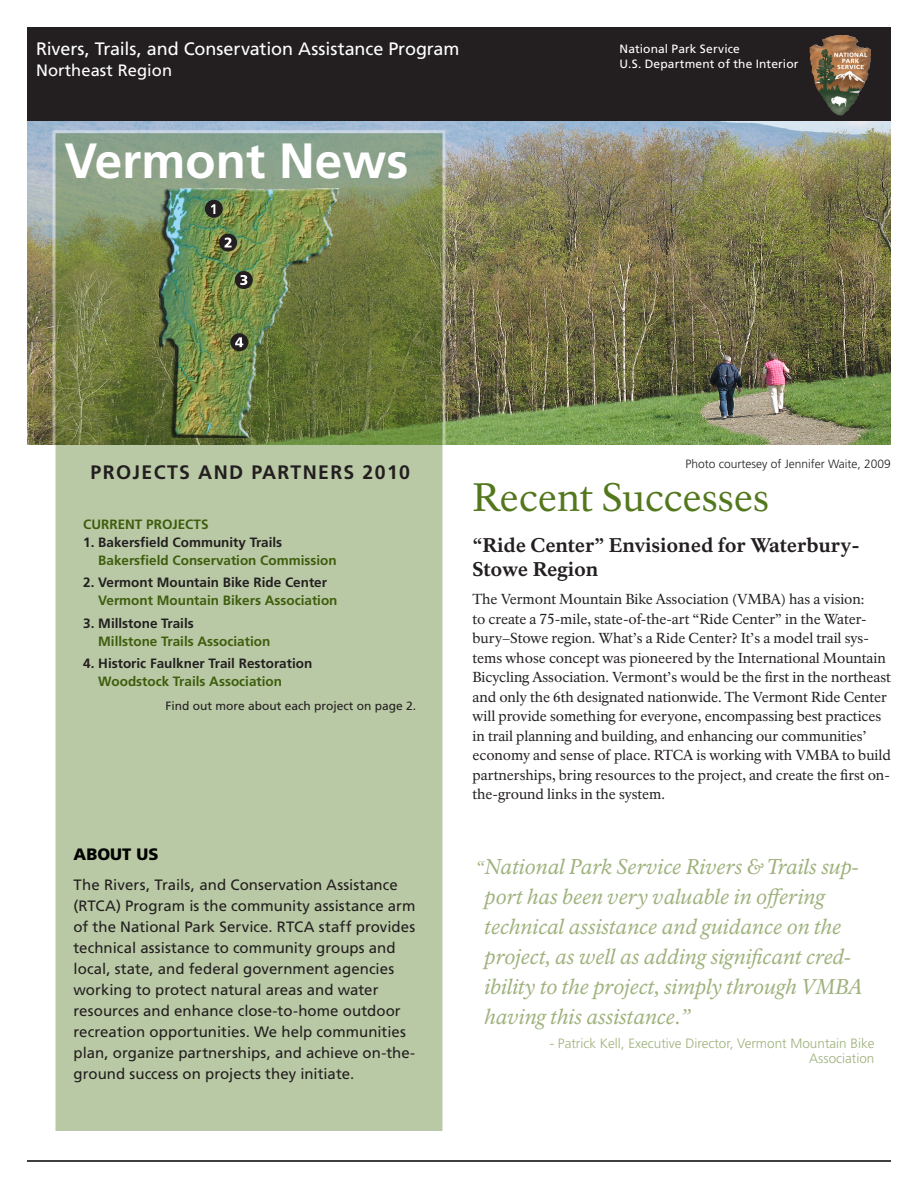
<style>
.page{position:relative;width:918px;height:1188px;background:#fff}
.page>*{position:absolute;margin:0;border:0;box-sizing:border-box;transform-origin:0 0}
.t1{font:700 49.5px "Frutiger LT Std";color:#fff}
._01_RecentSuccess_H1{font:39px "NPS Rawlinson OT";color:#53771d}
._13_Quote{font:italic 21px/30px "NPS Rawlinson OT";color:#9fb17c}
._02_RecentSuccess_H2{font:800 19.5px/23.4px "NPS Rawlinson OT";letter-spacing:-.01em;color:#231f20}
._11_Map_Legend_Headi{font:700 19.5px "Frutiger LT Std";letter-spacing:.07em;color:#231f20}
.t2{font:18px "Frutiger LT Std";letter-spacing:-.005em;color:#fff}
.t3{font:16.5px "Frutiger LT Std";letter-spacing:.005em;color:#fff}
.t4{font:900 16.5px "Frutiger LT Std";color:#000200}
.t5{font:15px/21px "Frutiger LT Std";letter-spacing:.005em;color:#231f20}
._03_RecentSuccess_Te{font:14.25px/19.5px "NPS Rawlinson OT";letter-spacing:-.005em;color:#231f20}
._12_Map_Legend___Par{font:700 13.5px "Frutiger LT Std";color:#3e5e0e}
._11_Map_Legend___Pro{font:700 13.5px "Frutiger LT Std";color:#231f20}
._14_Quote___attribut{font:300 13.5px/15px "Frutiger LT Std";color:#9fb17c;text-align:right}
._11_Map_Legend___Pro-2{font:700 13.5px "Frutiger LT Std";color:#3e5e0e}
.t6{font:12px "Frutiger LT Std";letter-spacing:.01em;color:#fff}
._11_Map_Legend_Conti{font:12px "Frutiger LT Std";color:#231f20}
.t7{font:300 12px "Frutiger LT Std";color:#231f20}
.s1{font-size:18px}
</style>
<div class="page">
<div style="left:27px;top:27px;width:864px;height:99px;background:#231f20"></div>
<img style="left:811px;top:36px;width:41px;height:78px">
<div style="left:808px;top:33px;width:64px;height:84px;border:2px solid #231f20"></div>
<hr style="left:27px;top:1160px;width:864px;height:2px;background:#000">
<img style="left:27px;top:122px;width:864px;height:322px">
<svg style="left:52px;top:130px;width:394px;height:1001px;background:#acbb95"></svg>
<img style="left:159px;top:188px;width:180px;height:250px">
<div style="left:205px;top:200px;width:18px;height:18px;background:#231f20;border-radius:50%"></div>
<svg style="left:211px;top:204px;width:4px;height:10px"></svg>
<svg style="left:219px;top:234px;width:18px;height:18px"></svg>
<svg style="left:225px;top:238px;width:7px;height:9px"></svg>
<div style="left:235px;top:271px;width:18px;height:18px;background:#231f20;border-radius:50%"></div>
<svg style="left:240px;top:275px;width:7px;height:10px"></svg>
<div style="left:230px;top:333px;width:18px;height:18px;background:#231f20;border-radius:50%"></div>
<svg style="left:235px;top:337px;width:8px;height:10px"></svg>
<p class="t2" style="left:36px;top:38px;width:425px">Rivers, Trails, and Conservation Assistance Program</p>
<p class="t3" style="left:36px;top:61px;width:138px">Northeast Region</p>
<p class="t1" style="left:64px;top:132px;width:345px">Vermont News</p>
<p class="t6" style="left:620px;top:41px;width:122px">National Park Service</p>
<p class="t6" style="left:620px;top:56px;width:181px">U.S. Department of the Interior</p>
<p class="_11_Map_Legend_Headi" style="left:91px;top:461px;width:321px">Projects and Partners 2010</p>
<p class="_11_Map_Legend___Pro-2" style="left:83px;top:516px;width:10px">CURR</p>
<p class="_11_Map_Legend___Pro-2" style="left:118px;top:516px;width:37px">ENT PROJ</p>
<p class="_11_Map_Legend___Pro-2" style="left:178px;top:516px;width:16px">ECTS</p>
<p class="_11_Map_Legend___Pro" style="left:83px;top:534px;width:201px">1. Bakersfield Community Trails</p>
<p class="_12_Map_Legend___Par" style="left:98px;top:552px;width:240px">Bakersfield Conservation Commission</p>
<p class="_11_Map_Legend___Pro" style="left:83px;top:575px;width:245px">2. Vermont Mountain Bike Ride Center</p>
<p class="_12_Map_Legend___Par" style="left:98px;top:593px;width:241px">Vermont Mountain Bikers Association</p>
<p class="_11_Map_Legend___Pro" style="left:83px;top:615px;width:112px">3. M illstone Trails</p>
<p class="_12_Map_Legend___Par" style="left:98px;top:633px;width:174px">M illstone Trails Association</p>
<p class="_11_Map_Legend___Pro" style="left:83px;top:656px;width:231px">4. Historic Faulkner Trail Restoration</p>
<p class="_12_Map_Legend___Par" style="left:98px;top:674px;width:185px">Woodstock Trails Association</p>
<p class="_11_Map_Legend_Conti" style="left:166px;top:699px;width:252px">Find out more about each project on page 2.</p>
<p class="t4" style="left:74px;top:844px;width:86px">ABOUT US</p>
<p class="t5" style="left:74px;top:874px;width:343px">The Rivers, Trails, and Conservation Assistance (RTCA) Program is the community assistance arm of the National Park Service. RTCA staff provides technical assistance to community groups and local, state, and federal government agencies working to protect natural areas and water resources and enhance close-to-home outdoor recreation opportunities. We help communities plan, organize partnerships, and achieve on-the&shy;ground success on projects they initiate.</p>
<p class="t7" style="left:685px;top:457px;width:207px">Photo courtesey of Jennifer Waite, 2009</p>
<p class="_01_RecentSuccess_H1" style="left:472px;top:474px;width:298px">Recent Successes</p>
<p class="_02_RecentSuccess_H2" style="left:472px;top:534px;width:389px">“Ride Center” Envisioned for Waterbury-<br>Stowe Region</p>
<p class="_03_RecentSuccess_Te" style="left:472px;top:590px;width:420px">The Vermont Mountain Bike Association (VMBA) has a vision:<br>to create a 75-mile, state-of-the-art “Ride Center” in the Water&shy;bury–Stowe region. What’s a Ride Center? It’s a model trail sys&shy;tems whose concept was pioneered by the International Mountain Bicycling Association. Vermont’s would be the first in the northeast and only the 6th designated nationwide. The Vermont Ride Center will provide something for everyone, encompassing best practices in trail planning and building, and enhancing our communities’ economy and sense of place. RTCA is working with VMBA to build partnerships, bring resources to the project, and create the first on&shy;the-ground links in the system.</p>
<p class="_13_Quote" style="left:485px;top:852px;width:379px;text-indent:-9px"><span class="s1">“</span>National Park Service Rivers &amp; Trails sup&shy;port has been very valuable in offering technical assistance and guidance on the project, as well as adding significant cred&shy;ibility to the project, simply through VMBA having this assistance.”</p>
<p class="_14_Quote___attribut" style="left:550px;top:1036px;width:326px">- Patrick Kell, Executive Director, Vermont Mountain Bike<br>Association</p>
</div>
